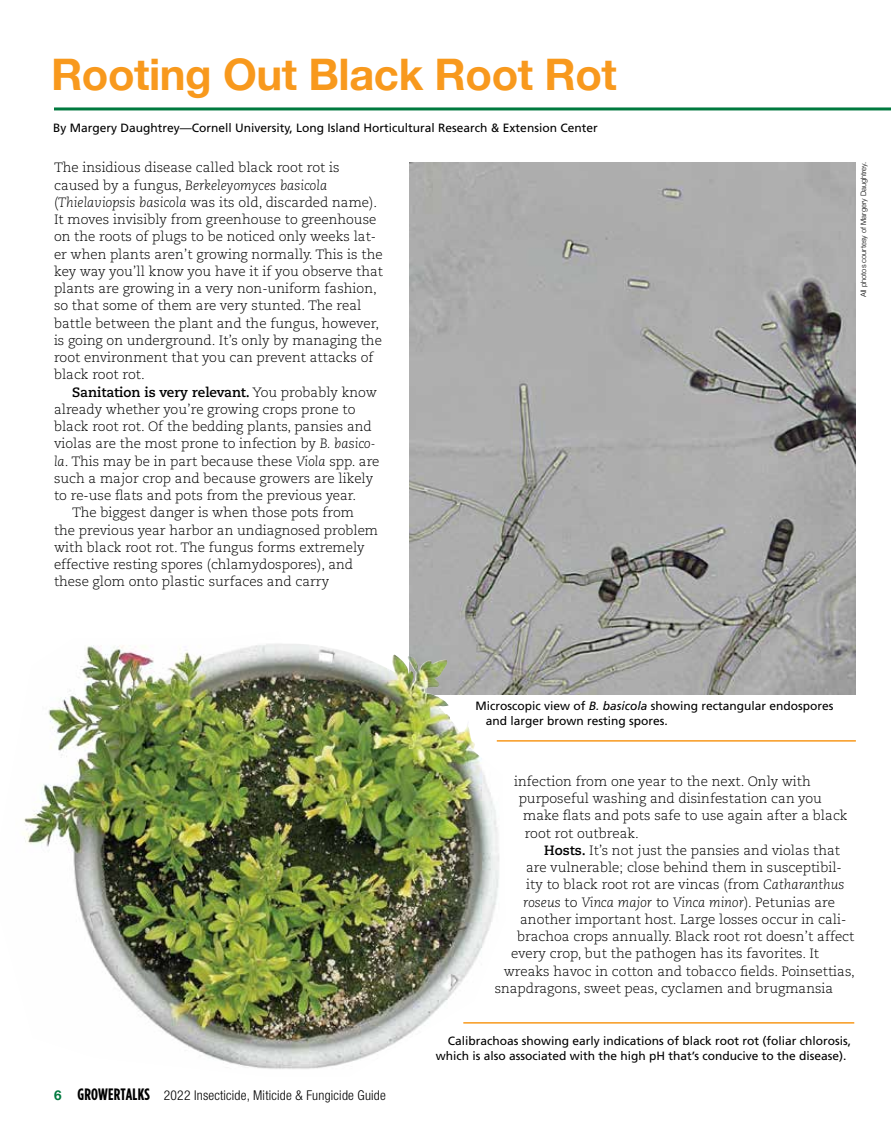
<style>
.page{position:relative;width:891px;height:1134px;background:#fff}
.page>*{position:absolute;margin:0;border:0;box-sizing:border-box;transform-origin:0 0}
.t1{font:700 43.5px "Helvetica Neue";letter-spacing:-.01em;color:#f8991d}
.t2{font:300 13.5px/17.2px "Caecilia LT Pro 45";color:#000}
.t3{font:italic 300 13.5px "Caecilia LT Pro 46";letter-spacing:.005em;color:#000}
.t4{font:300 condensed 13.5px "Helvetica Neue";letter-spacing:.015em;color:#000}
.t5{font:700 13.5px "Caecilia LT Pro 75";color:#000}
.t6{font:12px/15px "Frutiger";color:#000}
.t7{font:300 7.5px "Helvetica Neue";color:#000}
.s1{font-family:"Caecilia LT Pro 45";font-style:normal}
.s2{font-family:"Caecilia LT Pro 46";font-style:italic}
.s3{font-family:"Caecilia LT Pro 45";font-weight:300}
.s4{font-style:italic}
.s5{font-weight:700;font-stretch:normal;color:#00793e}
.s6{font-family:"Gotham Condensed";font-weight:700;font-stretch:normal;font-size:16.5px}
.s7{font-family:"Caecilia LT Pro 75";font-weight:700}
</style>
<div class="page">
<hr style="left:54px;top:107px;width:837px;height:3px;background:#00793e">
<img style="left:409px;top:162px;width:447px;height:533px">
<img style="left:22px;top:632px;width:483px;height:437px">
<hr style="left:497px;top:740px;width:359px;height:2px;background:#f8991d">
<hr style="left:463px;top:1022px;width:391px;height:2px;background:#f8991d">
<h1 class="t1" style="left:51px;top:41px;width:567px">Rooting Out Black Root Rot</h1>
<p class="t6" style="left:53px;top:120px;width:546px">By Margery Daughtrey—Cornell University, Long Island Horticultural Research &amp; Extension Center</p>
<p class="t2" style="left:54px;top:159px;width:287px">The insidious disease called black root rot is</p>
<p class="t3" style="left:54px;top:177px;width:275px"><span class="s1">caused by a fungus,</span> Berkeleyomyces basicola</p>
<p class="t2" style="left:54px;top:193px;width:331px">(<span class="s2">Thielaviopsis basicola</span> was its old, discarded name).<br>It moves invisibly from greenhouse to greenhouse on the roots of plugs to be noticed only weeks lat&shy;er when plants aren’t growing normally. This is the key way you’ll know you have it if you observe that plants are growing in a very non-uniform fashion, so that some of them are very stunted. The real battle between the plant and the fungus, however, is going on underground. It’s only by managing the root environment that you can prevent attacks of black root rot.</p>
<p class="t5" style="left:72px;top:383px;width:306px">Sanitation is very relevant. <span class="s3">You probably know</span></p>
<p class="t2" style="left:54px;top:400px;width:303px">already whether you’re growing crops prone to</p>
<p class="t2" style="left:54px;top:418px;width:319px">black root rot. Of the bedding plants, pansies and</p>
<p class="t2" style="left:54px;top:435px;width:323px">violas are the most prone to infection by <span class="s2">B. basico-</span></p>
<p class="t2" style="left:54px;top:452px;width:327px"><span class="s2">la</span>. This may be in part because these <span class="s2">Viola</span> spp. are</p>
<p class="t2" style="left:54px;top:469px;width:321px">such a major crop and because growers are likely</p>
<p class="t2" style="left:54px;top:487px;width:304px">to re-use flats and pots from the previous year.</p>
<p class="t2" style="left:72px;top:504px;width:284px">The biggest danger is when those pots from</p>
<p class="t2" style="left:54px;top:521px;width:326px">the previous year harbor an undiagnosed problem</p>
<p class="t2" style="left:54px;top:538px;width:312px">with black root rot. The fungus forms extremely</p>
<p class="t2" style="left:54px;top:556px;width:301px">effective resting spores (chlamydospores), and</p>
<p class="t2" style="left:54px;top:573px;width:277px">these glom onto plastic surfaces and carry</p>
<p class="t7" style="left:857px;top:297px;width:136px;rotate:-90deg">All photos courtesy of Margery Daughtrey.</p>
<p class="t6" style="left:486px;top:698px;width:349px;text-indent:-10px">Microscopic view of <span class="s4">B. basicola</span> showing rectangular endospores and larger brown resting spores.</p>
<p class="t4" style="left:54px;top:1087px;width:333px"><span class="s5">6</span> <span class="s6">GROWERTALKS</span> 2022 Insecticide, Miticide &amp; Fungicide Guide</p>
<p class="t2" style="left:514px;top:772px;width:298px">infection from one year to the next. Only with</p>
<p class="t2" style="left:519px;top:790px;width:305px">purposeful washing and disinfestation can you</p>
<p class="t2" style="left:523px;top:807px;width:326px">make flats and pots safe to use again after a black</p>
<p class="t2" style="left:525px;top:824px;width:116px">root rot outbreak.</p>
<p class="t2" style="left:544px;top:841px;width:298px"><span class="s7">Hosts.</span> It’s not just the pansies and violas that</p>
<p class="t2" style="left:526px;top:859px;width:317px">are vulnerable; close behind them in susceptibil-</p>
<p class="t2" style="left:526px;top:876px;width:320px">ity to black root rot are vincas (from <span class="s2">Catharanthus</span></p>
<p class="t3" style="left:523px;top:894px;width:313px">roseus <span class="s1">to</span> Vinca major <span class="s1">to</span> Vinca minor<span class="s1">). Petunias are</span></p>
<p class="t2" style="left:520px;top:910px;width:328px">another important host. Large losses occur in cali-</p>
<p class="t2" style="left:517px;top:928px;width:339px">brachoa crops annually. Black root rot doesn’t affect</p>
<p class="t2" style="left:511px;top:945px;width:309px">every crop, but the pathogen has its favorites. It</p>
<p class="t2" style="left:504px;top:962px;width:353px">wreaks havoc in cotton and tobacco fields. Poinsettias,</p>
<p class="t2" style="left:495px;top:979px;width:340px">snapdragons, sweet peas, cyclamen and brugmansia</p>
<p class="t6" style="left:436px;top:1033px;width:417px;text-indent:12px">Calibrachoas showing early indications of black root rot (foliar chlorosis, which is also associated with the high pH that’s conducive to the disease).</p>
</div>
